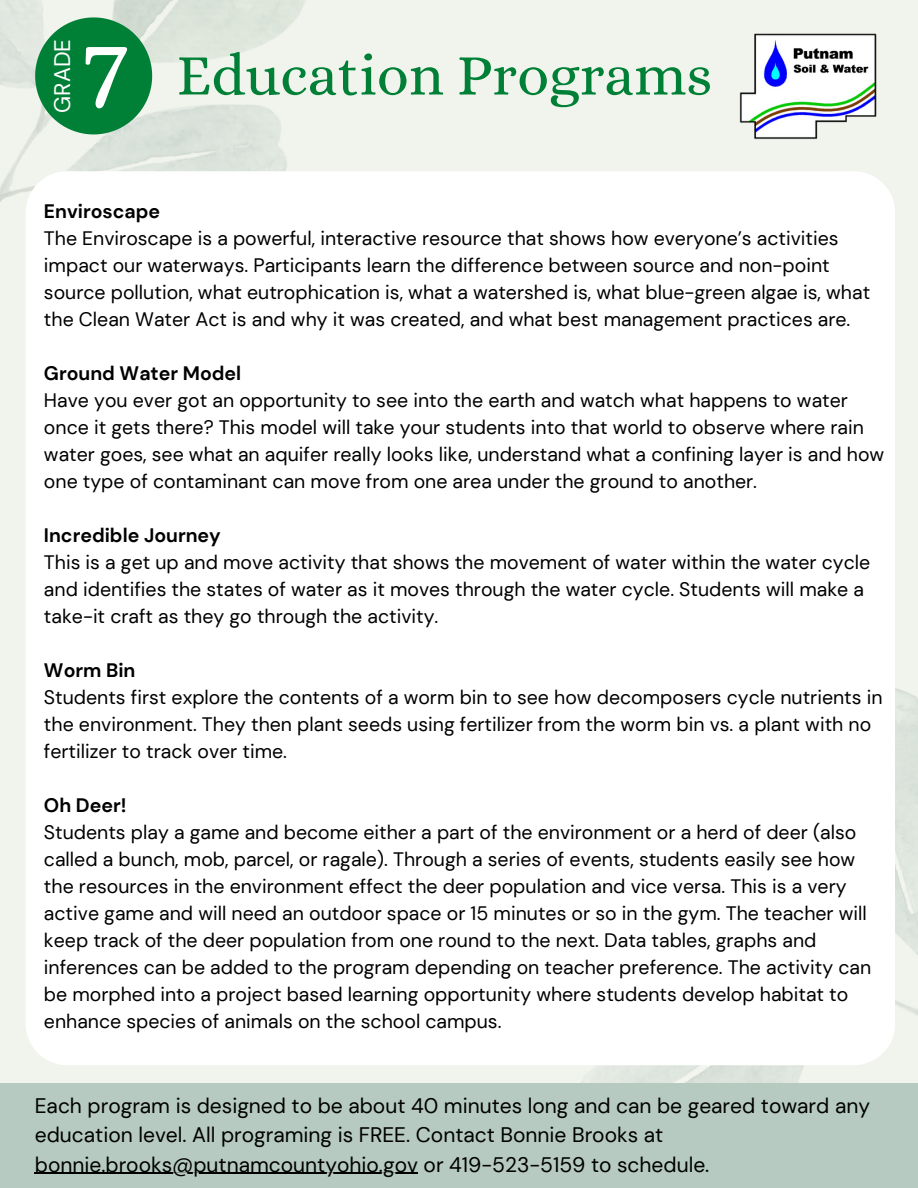
<style>
.page{position:relative;width:918px;height:1188px;background:#f1f4ec}
.page>*{position:absolute;margin:0;border:0;box-sizing:border-box;transform-origin:0 0}
.t1{font:113.1px "Alice";color:#fff}
.t2{font:58.5px "Alice";color:#008037}
.t3{font:22.5px "DM Sans";color:#fff}
.t4{font:21px/29.2px "DM Sans";color:#000}
.t5{font:19.5px/27px "DM Sans";color:#000}
.t6{font:700 19.5px "DM Sans";color:#000}
</style>
<div class="page">
<img style="left:581px;top:688px;width:337px;height:395px">
<img style="left:0;top:0;width:305px;height:206px">
<div style="left:26px;top:171px;width:869px;height:894px;background:#fff;border-radius:42px"></div>
<div style="left:0;top:1083px;width:918px;height:105px;background:#b6cac1"></div>
<img style="left:739px;top:33px;width:138px;height:106px">
<svg style="left:35px;top:17px;width:117px;height:117px;background:#30965b"></svg>
<hr style="left:35px;top:1173px;width:383px;height:1px;background:#000">
<p class="t3" style="left:48px;top:113px;width:75px;rotate:-90deg">GRADE</p>
<p class="t1" style="left:81px;top:3px;width:50px">7</p>
<p class="t2" style="left:177px;top:41px;width:537px">Education Programs</p>
<p class="t6" style="left:44px;top:199px;width:118px">Enviroscape</p>
<p class="t5" style="left:44px;top:225px;width:828px">The Enviroscape is a powerful, interactive resource that shows how everyone’s activities impact our waterways. Participants learn the difference between source and non-point source pollution, what eutrophication is, what a watershed is, what blue-green algae is, what the Clean Water Act is and why it was created, and what best management practices are.</p>
<p class="t6" style="left:44px;top:361px;width:199px">Ground Water Model</p>
<p class="t5" style="left:44px;top:387px;width:842px">Have you ever got an opportunity to see into the earth and watch what happens to water once it gets there? This model will take your students into that world to observe where rain water goes, see what an aquifer really looks like, understand what a confining layer is and how one type of contaminant can move from one area under the ground to another.</p>
<p class="t6" style="left:44px;top:523px;width:178px">Incredible Journey</p>
<p class="t5" style="left:44px;top:549px;width:828px">This is a get up and move activity that shows the movement of water within the water cycle and identifies the states of water as it moves through the water cycle. Students will make a take-it craft as they go through the activity.</p>
<p class="t6" style="left:44px;top:658px;width:93px">Worm Bin</p>
<p class="t5" style="left:44px;top:684px;width:840px">Students first explore the contents of a worm bin to see how decomposers cycle nutrients in the environment. They then plant seeds using fertilizer from the worm bin vs. a plant with no fertilizer to track over time.</p>
<p class="t6" style="left:44px;top:793px;width:84px">Oh Deer!</p>
<p class="t5" style="left:44px;top:819px;width:829px">Students play a game and become either a part of the environment or a herd of deer (also called a bunch, mob, parcel, or ragale). Through a series of events, students easily see how the resources in the environment effect the deer population and vice versa. This is a very active game and will need an outdoor space or 15 minutes or so in the gym. The teacher will keep track of the deer population from one round to the next. Data tables, graphs and inferences can be added to the program depending on teacher preference. The activity can be morphed into a project based learning opportunity where students develop habitat to enhance species of animals on the school campus.</p>
<p class="t4" style="left:35px;top:1091px;width:837px">Each program is designed to be about 40 minutes long and can be geared toward any education level. All programing is FREE. Contact Bonnie Brooks at bonnie.brooks@putnamcountyohio.gov or 419-523-5159 to schedule.</p>
</div>
